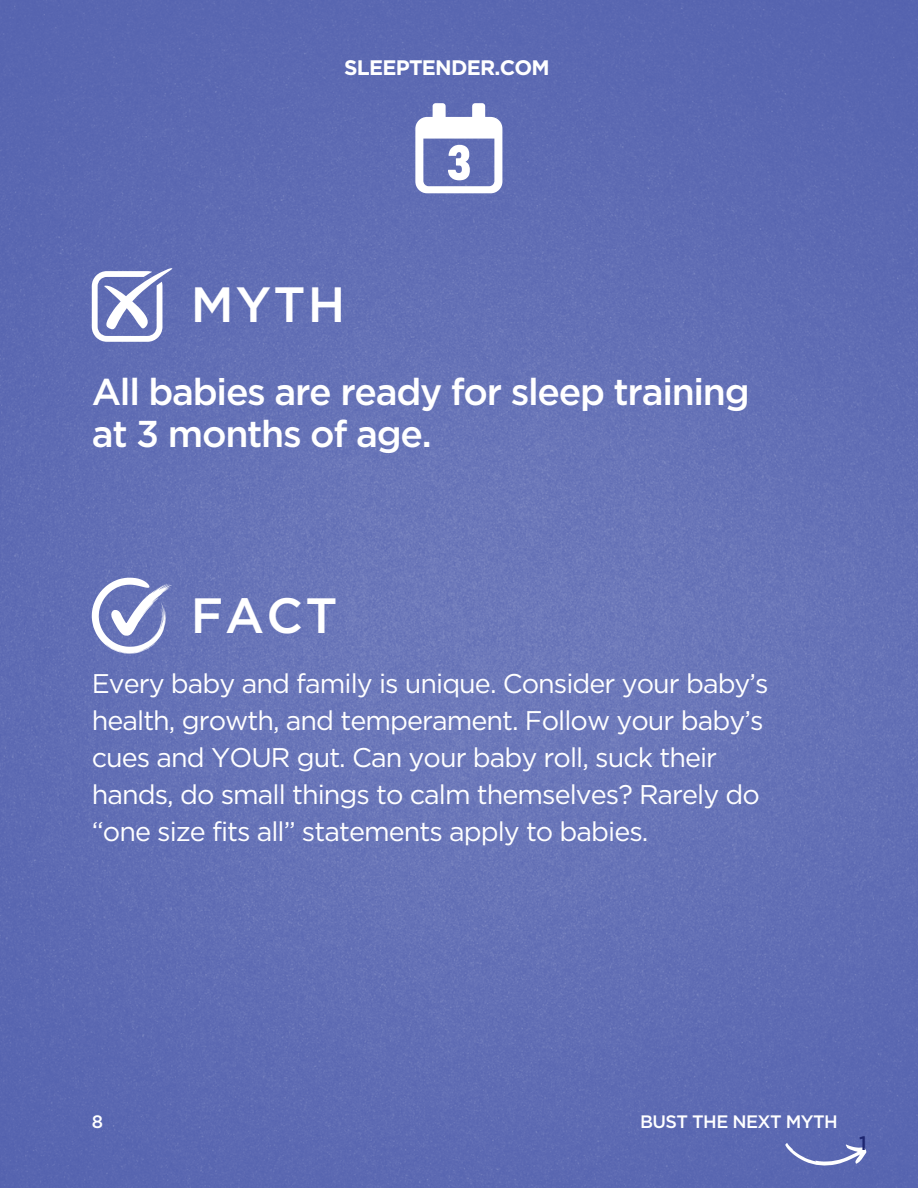
<style>
.page{position:relative;width:918px;height:1188px;background:#fff}
.page>*{position:absolute;margin:0;border:0;box-sizing:border-box;transform-origin:0 0}
.t1{font:500 49.5px "Gotham";letter-spacing:.045em;color:#fff}
.t2{font:500 37.35px/41.7px "Gotham";letter-spacing:-.035em;color:#fff}
.t3{font:27px/37.2px "Gotham";letter-spacing:-.035em;color:#fff}
.t4{font:700 21px "Gotham";letter-spacing:-.035em;color:#fff}
.t5{font:500 19.5px "Gotham";color:#1d2570}
.t6{font:500 18px "Gotham";letter-spacing:-.035em;color:#fff}
</style>
<div class="page">
<img style="left:0;top:0;width:918px;height:1188px">
<svg style="left:92px;top:268px;width:80px;height:74px"></svg>
<svg style="left:92px;top:578px;width:80px;height:76px"></svg>
<svg style="left:785px;top:1143px;width:82px;height:23px"></svg>
<svg style="left:415px;top:103px;width:87px;height:90px"></svg>
<p class="t4" style="left:344px;top:55px;width:207px">SLEEPTENDER.COM</p>
<p class="t1" style="left:191px;top:276px;width:156px">MYTH</p>
<p class="t2" style="left:92px;top:370px;width:660px">All babies are ready for sleep training at 3 months of age.</p>
<p class="t1" style="left:191px;top:587px;width:148px">FACT</p>
<p class="t3" style="left:92px;top:664px;width:678px">Every baby and family is unique. Consider your baby’s health, growth, and temperament. Follow your baby’s cues and YOUR gut. Can your baby roll, suck their hands, do small things to calm themselves? Rarely do “one size fits all” statements apply to babies.</p>
<p class="t6" style="left:92px;top:1111px;width:13px">8</p>
<p class="t6" style="left:640px;top:1111px;width:199px">BUST THE NEXT MYTH</p>
<p class="t5" style="left:859px;top:1132px;width:9px">1</p>
</div>
